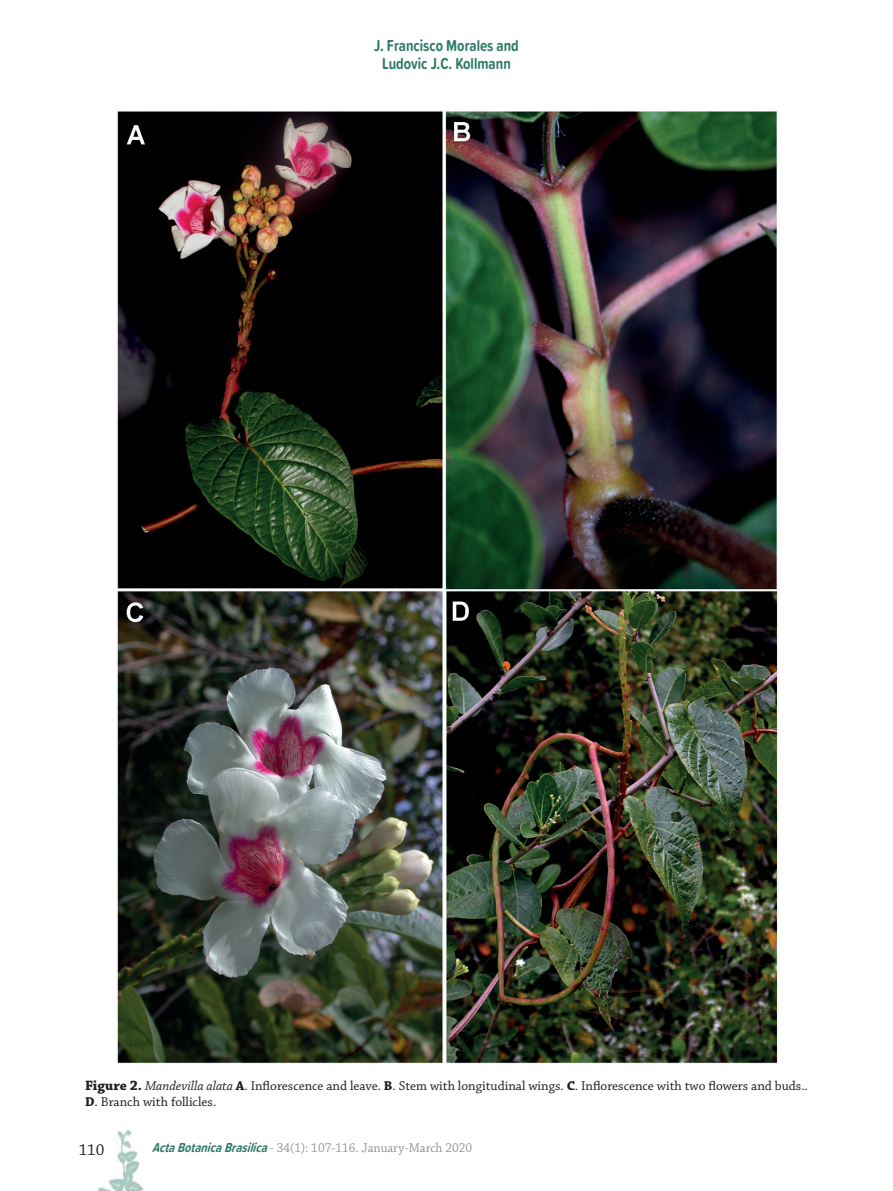
<style>
.page{position:relative;width:893px;height:1191px;background:#fff}
.page>*{position:absolute;margin:0;border:0;box-sizing:border-box;transform-origin:0 0}
.t1{font:700 16.5px/18px "Proxima Soft Cond";color:#2f7b67;text-align:center;scale:.91 1}
.t2{font:16.5px "Chaparral Pro";color:#231f20}
.t3{font:13.5px/16.2px "Chaparral Pro";color:#231f20}
.t4{font:13.5px "Chaparral Pro";color:#939598;scale:.95 1}
.s1{font-weight:700;font-size:14.25px}
.s2{font-style:italic}
.s3{font-weight:700}
.s4{font-family:"Proxima Soft Cond";font-weight:700;font-style:italic;color:#2f7b67}
</style>
<div class="page">
<img style="left:98px;top:1130px;width:45px;height:61px">
<img style="left:117px;top:111px;width:661px;height:953px">
<p class="t1" style="left:374px;top:36px;width:161px">J. Francisco Morales and<br>Ludovic J.C. Kollmann</p>
<p class="t3" style="left:85px;top:1077px;width:724px"><span class="s1">Figure 2.</span> <span class="s2">Mandevilla alata</span> <span class="s3">A</span>. Inflorescence and leave. <span class="s3">B</span>. Stem with longitudinal wings. <span class="s3">C</span>. Inflorescence with two flowers and buds..<br><span class="s3">D</span>. Branch with follicles.</p>
<p class="t2" style="left:79px;top:1141px;width:27px">110</p>
<p class="t4" style="left:152px;top:1140px;width:339px"><span class="s4">ActaBotanicaBrasilica</span>- 34(1): 107-116. January-March 2020</p>
</div>
